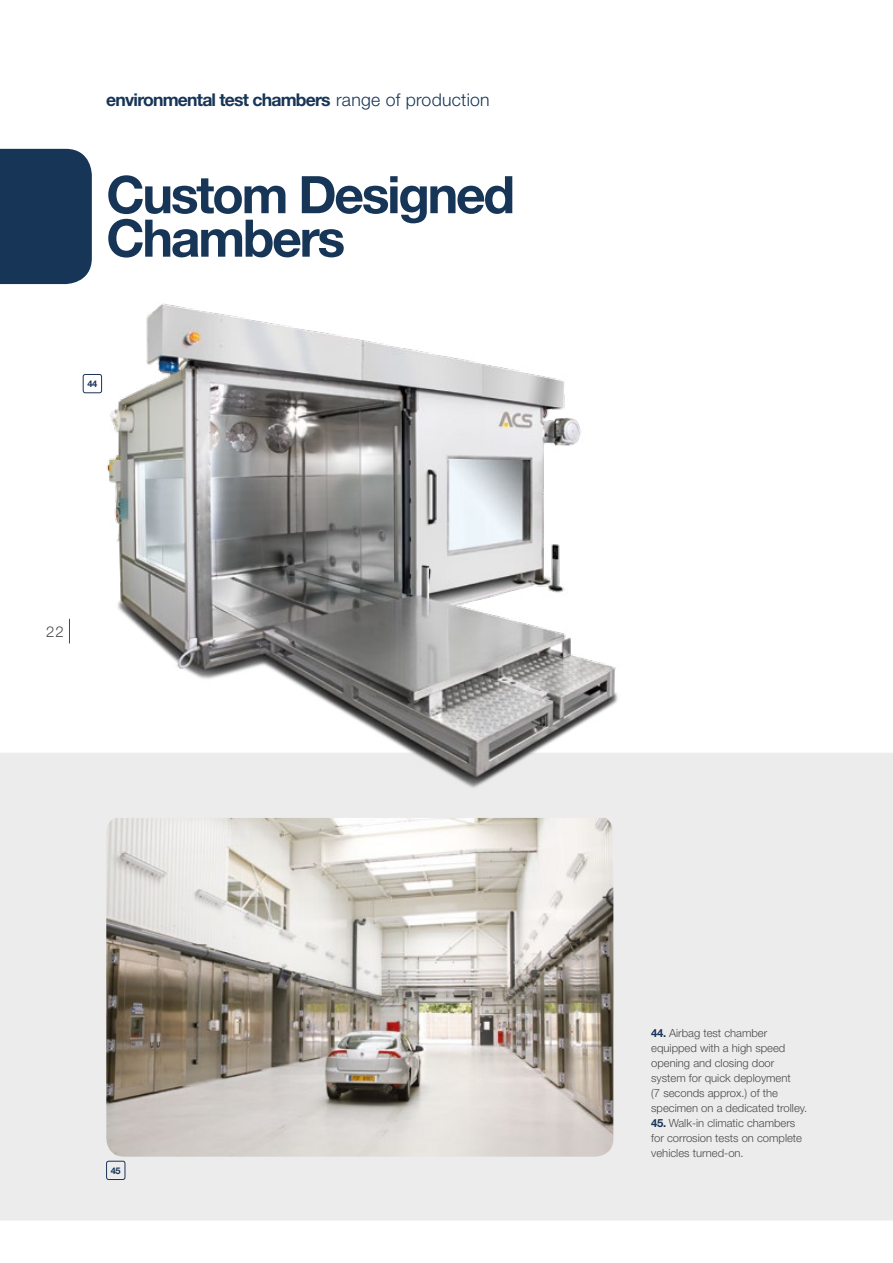
<style>
.page{position:relative;width:893px;height:1263px;background:#fff}
.page>*{position:absolute;margin:0;border:0;box-sizing:border-box;transform-origin:0 0}
.t1{font:700 51.75px/43.5px "Helvetica Neue LT Std";letter-spacing:-.045em;color:#173557}
.t2{font:700 17.55px "Helvetica Neue LT Std";letter-spacing:-.045em;color:#173557}
.t3{font:300 15px "Helvetica Neue LT Std";color:#4a4a49}
.t4{font:300 11.25px/15px "Helvetica Neue LT Std";color:#4a4a49}
.t5{font:700 9.15px "Helvetica Neue LT Std";color:#173557}
.s1{font-weight:300}
.s2{font-weight:700;color:#173557}
</style>
<div class="page">
<div style="left:0;top:753px;width:893px;height:467px;background:#edeced"></div>
<img style="left:82px;top:303px;width:569px;height:530px">
<div style="left:106px;top:1161px;width:19px;height:19px;border:1px solid #173557;border-radius:2px"></div>
<div style="left:83px;top:374px;width:19px;height:19px;background:#fff;border-radius:2px"></div>
<div style="left:83px;top:374px;width:19px;height:19px;border:1px solid #173557;border-radius:2px"></div>
<img style="left:106px;top:818px;width:507px;height:339px">
<div style="left:0;top:149px;width:92px;height:135px;background:#173557"></div>
<svg style="left:69px;top:619px;width:1px;height:24px"></svg>
<h2 class="t2" style="left:106px;top:89px;width:385px">environmental test chambers <span class="s1">range of production</span></h2>
<h1 class="t1" style="left:106px;top:172px;width:410px">Custom Designed<br>Chambers</h1>
<p class="t5" style="left:87px;top:378px;width:11px">44</p>
<h3 class="t3" style="left:46px;top:623px;width:19px">22</h3>
<p class="t5" style="left:111px;top:1165px;width:11px">45</p>
<p class="t4" style="left:651px;top:1025px;width:157px"><span class="s2">44.</span> Airbag test chamber equipped with a high speed opening and closing door system for quick deployment<br>(7 seconds approx.) of the specimen on a dedicated trolley.</p>
<p class="t4" style="left:651px;top:1115px;width:152px"><span class="s2">45.</span> Walk-in climatic chambers for corrosion tests on complete vehicles turned-on.</p>
</div>
